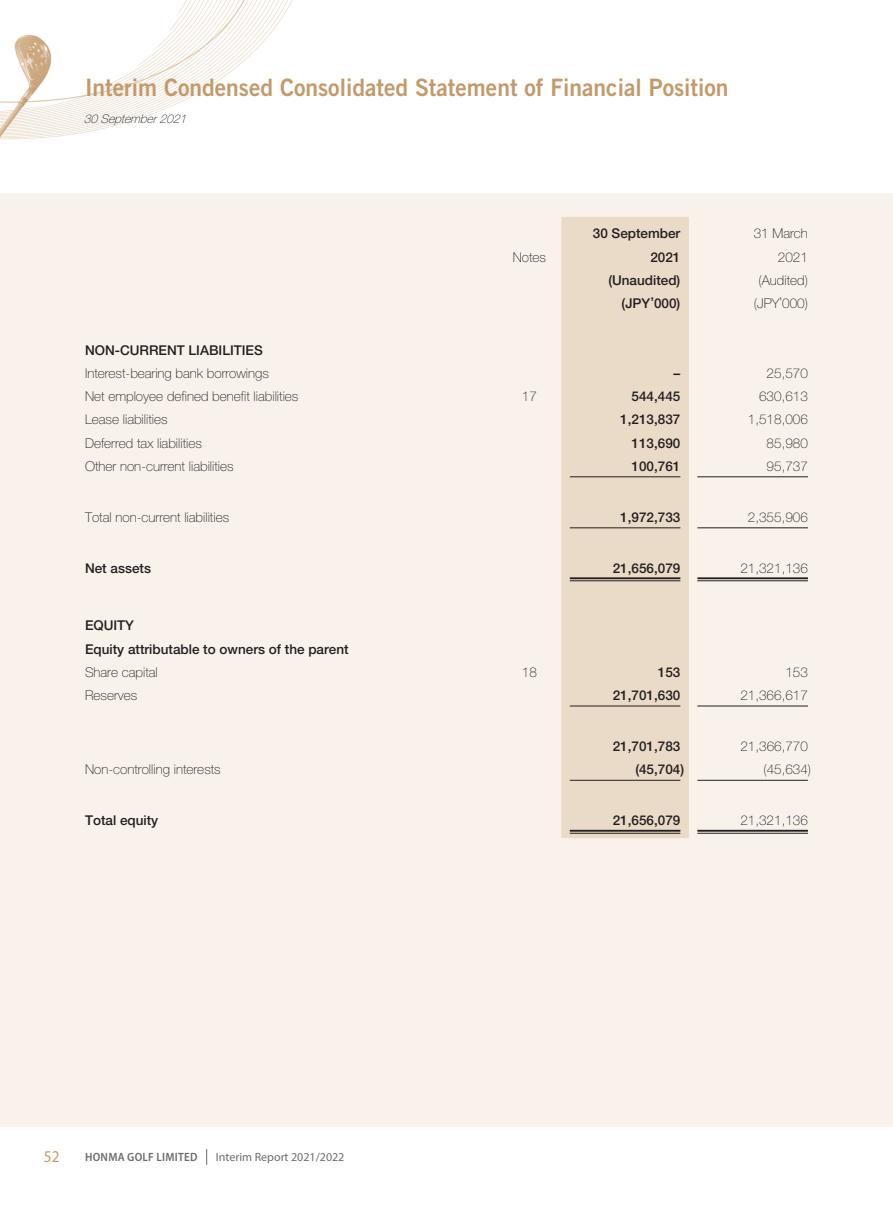
<style>
.page{position:relative;width:893px;height:1212px;background:#fff}
.page>*{position:absolute;margin:0;border:0;box-sizing:border-box;transform-origin:0 0}
.t1{font:24px "Trade Gothic LT Std Bd 2";color:#c39a6b;scale:.95 1}
.t2{font:semi-condensed 16.5px "Myriad Pro";color:#c39a6b}
.t3{font:100 13.5px/23.2px "Helvetica Neue LT Std";color:#231f20;text-align:right}
.t4{font:500 13.5px/23.2px "Helvetica Neue LT Std";color:#231f20;text-align:right}
.t5{font:12px "Myriad Pro";color:#6c6d70}
.t6{font:600 semi-condensed 12px "Myriad Pro";letter-spacing:.02em;color:#6c6d70}
.t7{font:italic 100 12px "Helvetica Neue LT Std";color:#231f20}
</style>
<div class="page">
<img style="left:0;top:0;width:893px;height:1165px">
<div style="left:0;top:194px;width:893px;height:933px;background:#f8f2eb"></div>
<svg style="left:206px;top:1149px;width:1px;height:16px"></svg>
<div style="left:561px;top:217px;width:128px;height:621px;background:#eadac8"></div>
<hr style="left:570px;top:476px;width:110px;height:1px;background:#231f20">
<hr style="left:697px;top:476px;width:111px;height:1px;background:#231f20">
<hr style="left:570px;top:527px;width:110px;height:1px;background:#231f20">
<hr style="left:697px;top:527px;width:111px;height:1px;background:#231f20">
<hr style="left:570px;top:577px;width:110px;height:2px;background:#231f20">
<hr style="left:570px;top:580px;width:110px;height:1px;background:#231f20">
<hr style="left:697px;top:577px;width:111px;height:2px;background:#231f20">
<hr style="left:697px;top:580px;width:111px;height:1px;background:#231f20">
<hr style="left:570px;top:706px;width:110px;height:1px;background:#231f20">
<hr style="left:697px;top:706px;width:111px;height:1px;background:#231f20">
<hr style="left:570px;top:780px;width:110px;height:1px;background:#231f20">
<hr style="left:697px;top:780px;width:111px;height:1px;background:#231f20">
<hr style="left:570px;top:830px;width:110px;height:2px;background:#231f20">
<hr style="left:570px;top:833px;width:110px;height:1px;background:#231f20">
<hr style="left:697px;top:830px;width:111px;height:2px;background:#231f20">
<hr style="left:697px;top:833px;width:111px;height:1px;background:#231f20">
<h1 class="t1" style="left:85px;top:73px;width:679px">Interim Condensed Consolidated Statement of Financial Position</h1>
<p class="t7" style="left:84px;top:112px;width:107px">30September2021</p>
<p class="t3" style="left:513px;top:245px;width:35px">Notes</p>
<p class="t4" style="left:593px;top:222px;width:89px">30 September<br>2021</p>
<p class="t3" style="left:754px;top:222px;width:56px">31 March<br>2021</p>
<p class="t4" style="left:608px;top:268px;width:74px">(Unaudited)</p>
<p class="t3" style="left:759px;top:268px;width:51px">(Audited)</p>
<p class="t4" style="left:622px;top:292px;width:60px">(JPY’000)</p>
<p class="t3" style="left:754px;top:292px;width:55px">(JPY’000)</p>
<p class="t4" style="left:85px;top:338px;width:179px">NON-CURRENT LIABILITIES</p>
<p class="t3" style="left:85px;top:361px;width:185px">Interest-bearing bank borrowings</p>
<p class="t4" style="left:674px;top:361px;width:8px">–</p>
<p class="t3" style="left:767px;top:361px;width:43px">25,570</p>
<p class="t3" style="left:85px;top:385px;width:215px">Net employee defined benefit liabilities</p>
<p class="t3" style="left:522px;top:385px;width:17px">17</p>
<p class="t4" style="left:632px;top:385px;width:50px">544,445</p>
<p class="t3" style="left:759px;top:385px;width:50px">630,613</p>
<p class="t3" style="left:85px;top:408px;width:84px">Lease liabilities</p>
<p class="t4" style="left:620px;top:408px;width:62px">1,213,837</p>
<p class="t3" style="left:748px;top:408px;width:62px">1,518,006</p>
<p class="t3" style="left:85px;top:431px;width:118px">Deferred tax liabilities</p>
<p class="t4" style="left:632px;top:431px;width:50px">113,690</p>
<p class="t3" style="left:767px;top:431px;width:43px">85,980</p>
<p class="t3" style="left:85px;top:454px;width:150px">Other non-current liabilities</p>
<p class="t4" style="left:632px;top:454px;width:50px">100,761</p>
<p class="t3" style="left:767px;top:454px;width:43px">95,737</p>
<p class="t3" style="left:85px;top:505px;width:146px">Total non-current liabilities</p>
<p class="t4" style="left:620px;top:505px;width:62px">1,972,733</p>
<p class="t3" style="left:748px;top:505px;width:62px">2,355,906</p>
<p class="t4" style="left:85px;top:556px;width:68px">Net assets</p>
<p class="t4" style="left:613px;top:556px;width:69px">21,656,079</p>
<p class="t3" style="left:740px;top:556px;width:69px">21,321,136</p>
<p class="t4" style="left:85px;top:614px;width:265px;text-align:left">EQUITY<br>Equity attributable to owners of the parent</p>
<p class="t3" style="left:85px;top:660px;width:74px">Share capital</p>
<p class="t3" style="left:522px;top:660px;width:17px">18</p>
<p class="t4" style="left:658px;top:660px;width:24px">153</p>
<p class="t3" style="left:785px;top:660px;width:24px">153</p>
<p class="t3" style="left:85px;top:684px;width:54px">Reserves</p>
<p class="t4" style="left:613px;top:683px;width:69px">21,701,630</p>
<p class="t3" style="left:740px;top:684px;width:69px">21,366,617</p>
<p class="t4" style="left:613px;top:735px;width:69px">21,701,783</p>
<p class="t3" style="left:740px;top:735px;width:69px">21,366,770</p>
<p class="t3" style="left:85px;top:758px;width:137px">Non-controlling interests</p>
<p class="t4" style="left:635px;top:758px;width:50px">(45,704)</p>
<p class="t3" style="left:763px;top:758px;width:49px">(45,634)</p>
<p class="t4" style="left:85px;top:809px;width:75px">Total equity</p>
<p class="t4" style="left:613px;top:809px;width:69px">21,656,079</p>
<p class="t3" style="left:740px;top:809px;width:69px">21,321,136</p>
<p class="t2" style="left:44px;top:1147px;width:17px">52</p>
<p class="t6" style="left:85px;top:1150px;width:114px">HONMA GOLF LIMITED</p>
<p class="t5" style="left:216px;top:1149px;width:130px">Interim Report 2021/2022</p>
</div>
